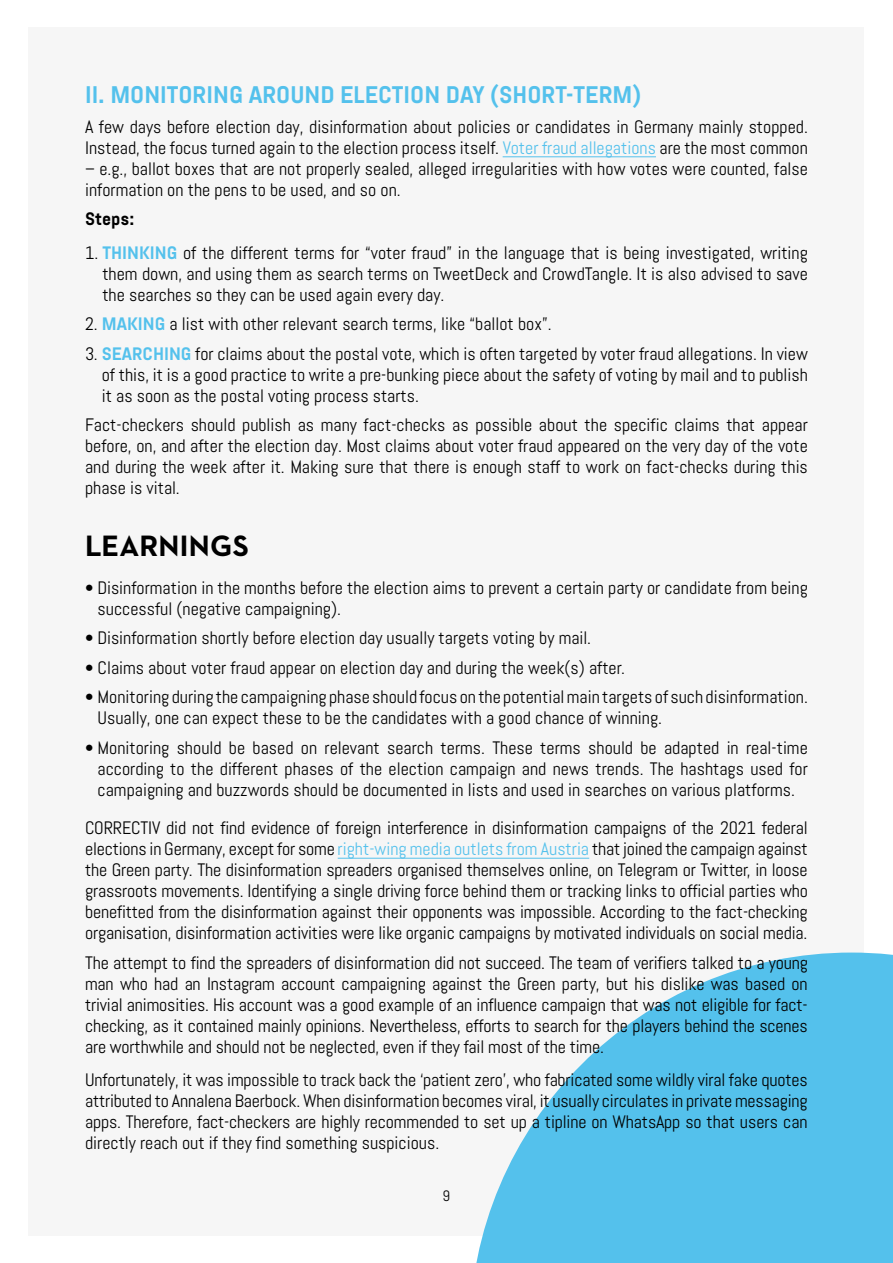
<style>
.page{position:relative;width:893px;height:1263px;background:#fff}
.page>*{position:absolute;margin:0;border:0;box-sizing:border-box;transform-origin:0 0}
.t1{font:700 30px "Neutraface 2 Text";letter-spacing:.01em;color:#000}
.t2{font:700 24px "Abel Pro";color:#54c1ec}
.t3{font:18px/21px "Abel";color:#000;text-align:justify}
.t4{font:700 18px "Abel Pro";color:#000}
.t5{font:15px "Abel";color:#000}
.s1{color:#54c1ec}
.s2{font-family:"Abel Pro";font-weight:700;color:#54c1ec}
</style>
<div class="page">
<div style="left:29px;top:27px;width:835px;height:1209px;background:#f6f6f6"></div>
<svg style="left:476px;top:952px;width:417px;height:311px;fill:#54c1ec"></svg>
<hr style="left:503px;top:156px;width:153px;height:1px;background:#54c1ec">
<hr style="left:338px;top:858px;width:251px;height:1px;background:#54c1ec">
<h2 class="t2" style="left:85px;top:78px;width:558px">II. MONITORING AROUND ELECTION DAY (SHORT-TERM)</h2>
<p class="t3" style="left:85px;top:116px;width:724px">A few days before election day, disinformation about policies or candidates in Germany mainly stopped.<br>Instead, the focus turned again to the election process itself. <span class="s1">Voter fraud allegations</span> are the most common</p>
<p class="t3" style="left:85px;top:158px;width:724px">– e.g., ballot boxes that are not properly sealed, alleged irregularities with how votes were counted, false information on the pens to be used, and so on.</p>
<p class="t4" style="left:85px;top:206px;width:51px">Steps:</p>
<p class="t3" style="left:102px;top:242px;width:707px;text-indent:-17px">1. <span class="s2">THINKING</span> of the different terms for “voter fraud” in the language that is being investigated, writing them down, and using them as search terms on TweetDeck and CrowdTangle. It is also advised to save the searches so they can be used again every day.</p>
<p class="t3" style="left:85px;top:314px;width:468px">2. <span class="s2">MAKING</span> a list with other relevant search terms, like “ballot box”.</p>
<p class="t3" style="left:102px;top:343px;width:708px;text-indent:-17px">3. <span class="s2">SEARCHING</span> for claims about the postal vote, which is often targeted by voter fraud allegations. In view of this, it is a good practice to write a pre-bunking piece about the safety of voting by mail and to publish it as soon as the postal voting process starts.</p>
<p class="t3" style="left:85px;top:415px;width:724px">Fact-checkers should publish as many fact-checks as possible about the specific claims that appear before, on, and after the election day. Most claims about voter fraud appeared on the very day of the vote and during the week after it. Making sure that there is enough staff to work on fact-checks during this phase is vital.</p>
<h1 class="t1" style="left:85px;top:526px;width:165px">LEARNINGS</h1>
<p class="t3" style="left:98px;top:577px;width:712px;text-indent:-13px">• Disinformation in the months before the election aims to prevent a certain party or candidate from being successful (negative campaigning).</p>
<p class="t3" style="left:85px;top:628px;width:508px">• Disinformation shortly before election day usually targets voting by mail.</p>
<p class="t3" style="left:85px;top:657px;width:541px">• Claims about voter fraud appear on election day and during the week(s) after.</p>
<p class="t3" style="left:98px;top:687px;width:712px;text-indent:-13px">• Monitoring during the campaigning phase should focus on the potential main targets of such disinformation.<br>Usually, one can expect these to be the candidates with a good chance of winning.</p>
<p class="t3" style="left:98px;top:737px;width:712px;text-indent:-13px">• Monitoring should be based on relevant search terms. These terms should be adapted in real-time according to the different phases of the election campaign and news trends. The hashtags used for campaigning and buzzwords should be documented in lists and used in searches on various platforms.</p>
<p class="t3" style="left:85px;top:817px;width:724px">CORRECTIV did not find evidence of foreign interference in disinformation campaigns of the 2021 federal elections in Germany, except for some <span class="s1">right-wing media outlets from Austria</span> that joined the campaign against the Green party. The disinformation spreaders organised themselves online, on Telegram or Twitter, in loose grassroots movements. Identifying a single driving force behind them or tracking links to official parties who benefitted from the disinformation against their opponents was impossible. According to the fact-checking organisation, disinformation activities were like organic campaigns by motivated individuals on social media.</p>
<p class="t3" style="left:85px;top:952px;width:724px">The attempt to find the spreaders of disinformation did not succeed. The team of verifiers talked to a young man who had an Instagram account campaigning against the Green party, but his dislike was based on trivial animosities. His account was a good example of an influence campaign that was not eligible for fact&shy;checking, as it contained mainly opinions. Nevertheless, efforts to search for the players behind the scenes are worthwhile and should not be neglected, even if they fail most of the time.</p>
<p class="t3" style="left:85px;top:1070px;width:724px">Unfortunately, it was impossible to track back the ‘patient zero’, who fabricated some wildly viral fake quotes attributed to Annalena Baerbock. When disinformation becomes viral, it usually circulates in private messaging apps. Therefore, fact-checkers are highly recommended to set up a tipline on WhatsApp so that users can directly reach out if they find something suspicious.</p>
<p class="t5" style="left:443px;top:1186px;width:9px">9</p>
</div>
